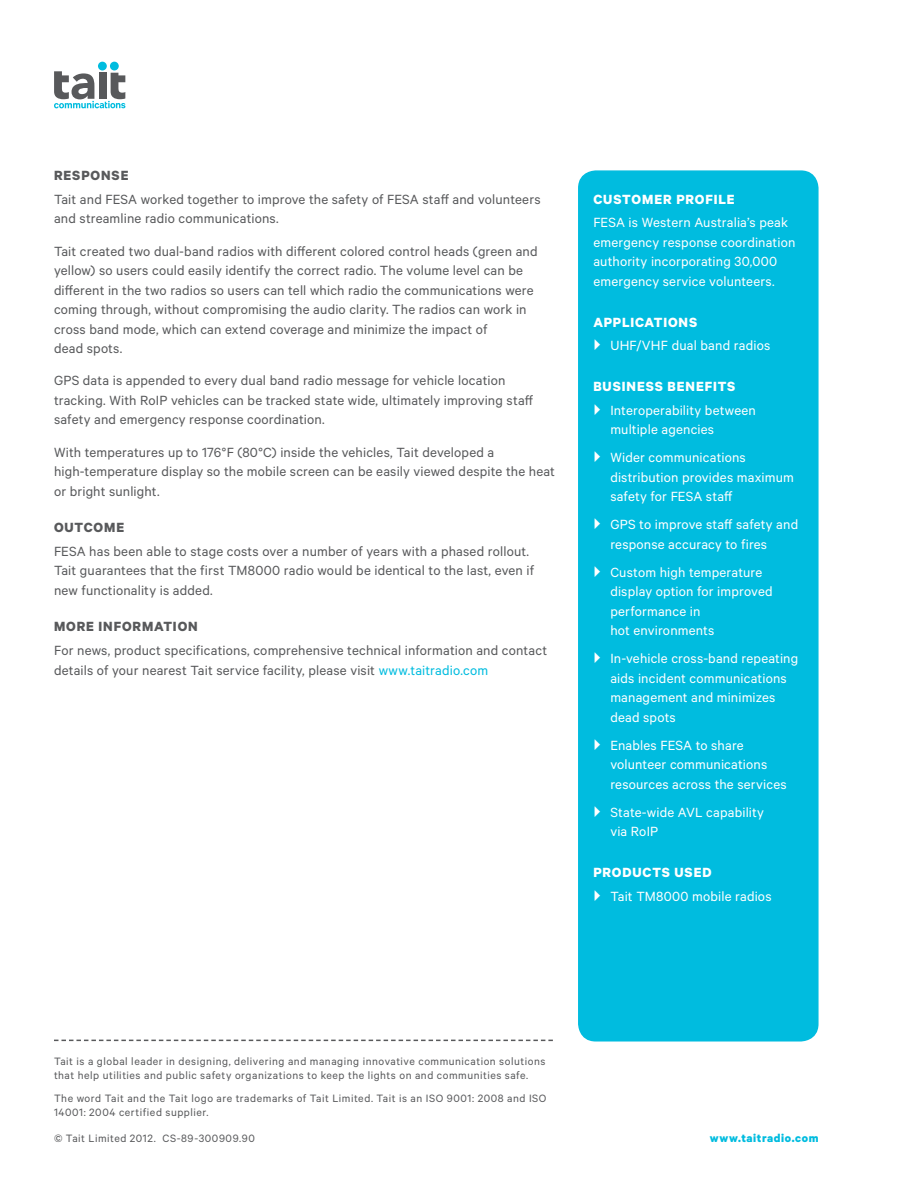
<style>
.page{position:relative;width:918px;height:1188px;background:#fff}
.page>*{position:absolute;margin:0;border:0;box-sizing:border-box;transform-origin:0 0}
.t1{font:15px/19.5px "Calibre";letter-spacing:.01em;color:#58595b}
.t2{font:15px/19.5px "Calibre";letter-spacing:.01em;color:#fff}
.t3{font:700 15px "Calibre";letter-spacing:.055em;color:#fff}
.t4{font:700 15px "Calibre";letter-spacing:.06em;color:#58595b}
.t5{font:700 12.75px "Calibre";letter-spacing:.045em;color:#00bcdf}
.t6{font:12px/14.2px "Calibre";letter-spacing:.045em;color:#58595b}
.s1{color:#00bcdf}
</style>
<div class="page">
<div style="left:110px;top:62px;width:9px;height:8px;background:#00bcdf;border-radius:50%"></div>
<div style="left:98px;top:62px;width:9px;height:8px;background:#00bcdf;border-radius:50%"></div>
<svg style="left:54px;top:71px;width:71px;height:37px"></svg>
<svg style="left:54px;top:1040px;width:499px;height:1px"></svg>
<div style="left:579px;top:171px;width:239px;height:870px;background:#00bcdf;border-radius:17px"></div>
<div style="left:578px;top:170px;width:241px;height:872px;border:2px solid #00bcdf;border-radius:17px"></div>
<p class="t4" style="left:54px;top:166px;width:76px">RESPONSE</p>
<p class="t1" style="left:54px;top:189px;width:488px">Tait and FESA worked together to improve the safety of FESA staff and volunteers and streamline radio communications.</p>
<p class="t1" style="left:54px;top:241px;width:485px">Tait created two dual-band radios with different colored control heads (green and yellow) so users could easily identify the correct radio. The volume level can be different in the two radios so users can tell which radio the communications were coming through, without compromising the audio clarity. The radios can work in cross band mode, which can extend coverage and minimize the impact of<br>dead spots.</p>
<p class="t1" style="left:54px;top:370px;width:481px">GPS data is appended to every dual band radio message for vehicle location tracking. With RoIP vehicles can be tracked state wide, ultimately improving staff safety and emergency response coordination.</p>
<p class="t1" style="left:54px;top:442px;width:503px">With temperatures up to 176°F (80°C) inside the vehicles, Tait developed a high-temperature display so the mobile screen can be easily viewed despite the heat or bright sunlight.</p>
<p class="t4" style="left:54px;top:518px;width:11px">OUTCOME</p>
<p class="t1" style="left:54px;top:541px;width:482px">FESA has been able to stage costs over a number of years with a phased rollout.<br>Tait guarantees that the first TM8000 radio would be identical to the last, even if new functionality is added.</p>
<p class="t4" style="left:54px;top:618px;width:144px">MORE IN FORMATION</p>
<p class="t1" style="left:54px;top:640px;width:495px">For news, product specifications, comprehensive technical information and contact details of your nearest Tait service facility, please visit <span class="s1">www.taitradio.com</span></p>
<p class="t3" style="left:593px;top:190px;width:143px">CUSTOMER PROFILE</p>
<p class="t2" style="left:593px;top:212px;width:204px">FESA is Western Australia’s peak emergency response coordination authority incorporating 30,000 emergency service volunteers.</p>
<p class="t3" style="left:593px;top:313px;width:105px">APPLICATIONS</p>
<p class="t2" style="left:610px;top:335px;width:161px">UHF/VHF dual band radios</p>
<p class="t3" style="left:593px;top:377px;width:54px">BUSINESS</p>
<p class="t3" style="left:667px;top:377px;width:60px">BENEFITS</p>
<p class="t2" style="left:610px;top:400px;width:147px">Interoperability between multiple agencies</p>
<p class="t2" style="left:610px;top:447px;width:185px">Wider communications distribution provides maximum safety for FESA staff</p>
<p class="t2" style="left:610px;top:514px;width:189px">GPS to improve staff safety and response accuracy to fires</p>
<p class="t2" style="left:610px;top:562px;width:164px">Custom high temperature display option for improved performance in<br>hot environments</p>
<p class="t2" style="left:610px;top:648px;width:189px">In-vehicle cross-band repeating aids incident communications management and minimizes dead spots</p>
<p class="t2" style="left:610px;top:735px;width:178px">Enables FESA to share volunteer communications resources across the services</p>
<p class="t2" style="left:610px;top:802px;width:155px">State-wide AVL capability via RoIP</p>
<p class="t3" style="left:593px;top:863px;width:50px">PRODUCTS</p>
<p class="t3" style="left:675px;top:863px;width:10px">USE</p>
<p class="t3" style="left:703px;top:863px;width:11px">D</p>
<p class="t2" style="left:610px;top:886px;width:163px">Tait TM8000 mobile radios</p>
<p class="t6" style="left:54px;top:1054px;width:493px">Tait is a global leader in designing, delivering and managing innovative communication solutions that help utilities and public safety organizations to keep the lights on and communities safe.</p>
<p class="t6" style="left:54px;top:1091px;width:494px">The word Tait and the Tait logo are trademarks of Tait Limited. Tait is an ISO 9001: 2008 and ISO<br>14001: 2004 certified supplier.</p>
<p class="t6" style="left:54px;top:1131px;width:202px">© Tait Limited 2012. CS-89-300909.90</p>
<p class="t5" style="left:710px;top:1131px;width:110px">WWW.TAITRADIO.COM</p>
</div>
